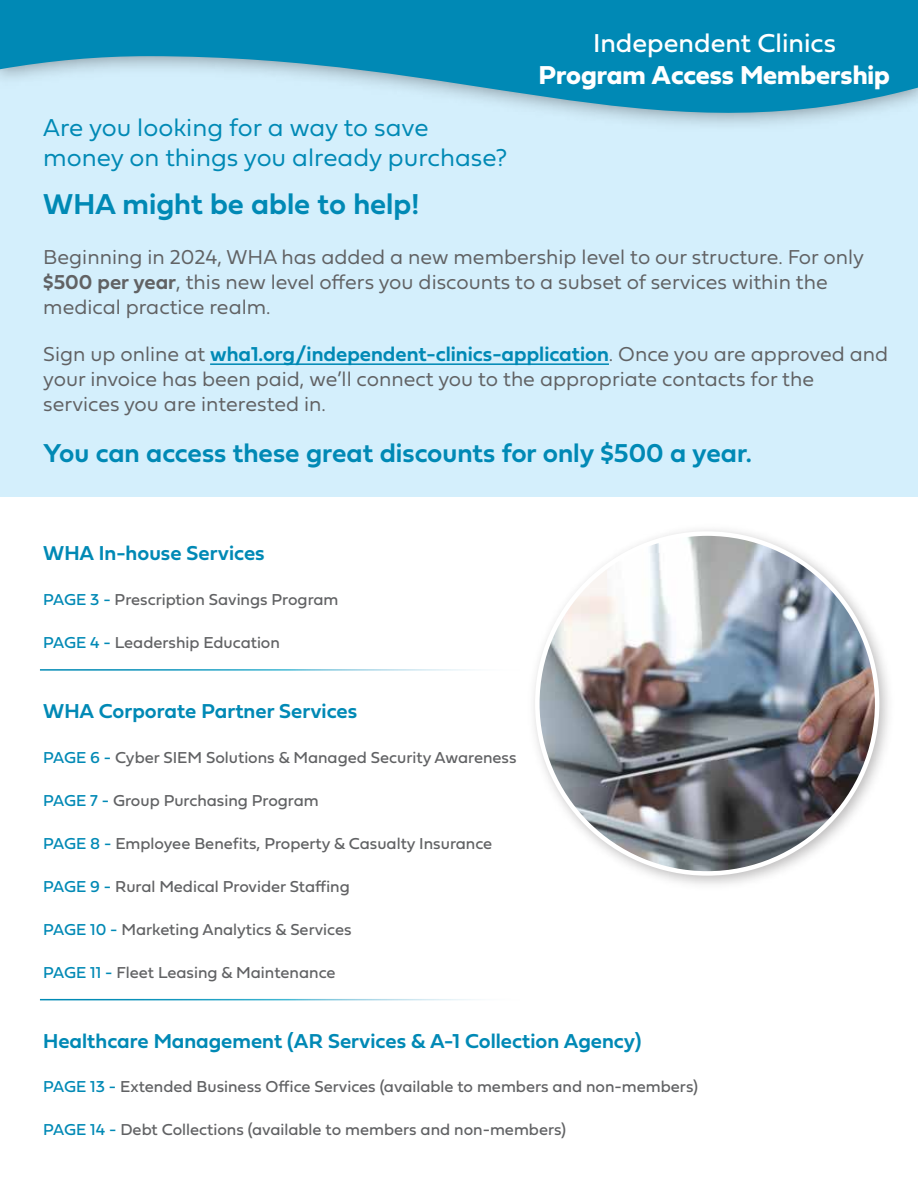
<style>
.page{position:relative;width:918px;height:1188px;background:#fff}
.page>*{position:absolute;margin:0;border:0;box-sizing:border-box;transform-origin:0 0}
.t1{font:30px "Fieldwork Geo Demibold";color:#0089b5}
.t2{font:27px "Fieldwork Geo Demibold";color:#0089b5}
.t3{font:27px "Fieldwork Geo Bold";color:#fff}
.t4{font:27px "Fieldwork Geo Regular";color:#fff}
.t5{font:25.5px/30.6px "Fieldwork Geo Light";color:#0089b5}
.t6{font:21px/25.2px "Fieldwork Geo Light";color:#616264}
.t7{font:21px "Fieldwork Geo Demibold";color:#0089b5}
.t8{font:16.5px "Fieldwork Geo Regular";color:#616264}
.s1{font-family:"Fieldwork Geo Demibold"}
.s2{font-family:"Fieldwork Geo Light";color:#616264}
.s3{color:#0089b5}
</style>
<div class="page">
<div style="left:0;top:0;width:918px;height:496px;background:#d4effc"></div>
<img style="left:533px;top:529px;width:355px;height:356px">
<img style="left:537px;top:534px;width:340px;height:339px;border-radius:170px">
<svg style="left:0;top:0;width:918px;height:125px;fill:#0089b5"></svg>
<hr style="left:210px;top:363px;width:399px;height:2px;background:#0089b5">
<h2 class="t4" style="left:593px;top:22px;width:244px">Independent Clinics</h2>
<h2 class="t3" style="left:539px;top:54px;width:353px">Program Access Membership</h2>
<h3 class="t5" style="left:43px;top:111px;width:466px">Are you looking for a way to save money on things you already purchase?</h3>
<h1 class="t1" style="left:43px;top:181px;width:378px">WHA might be able to help!</h1>
<p class="t6" style="left:43px;top:243px;width:822px">Beginning in 2024, WHA has added a new membership level to our structure. For only <span class="s1">$500 per year</span>, this new level offers you discounts to a subset of services within the medical practice realm.</p>
<p class="t7" style="left:43px;top:337px;width:846px"><span class="s2">Sign up online at</span> wha1.org/independent-clinics-application<span class="s2">. Once you are approved and</span></p>
<p class="t6" style="left:43px;top:365px;width:772px">your invoice has been paid, we’ll connect you to the appropriate contacts for the services you are interested in.</p>
<h2 class="t2" style="left:43px;top:432px;width:710px">You can access these great discounts for only $500 a year.</h2>
<p class="t7" style="left:43px;top:537px;width:223px">WHA In-house Services</p>
<p class="t8" style="left:43px;top:586px;width:297px"><span class="s3">PAGE 3 -</span> Prescription Savings Program</p>
<p class="t8" style="left:43px;top:629px;width:238px"><span class="s3">PAGE 4 -</span> Leadership Education</p>
<p class="t7" style="left:43px;top:694px;width:315px">WHA Corporate Partner Services</p>
<p class="t8" style="left:43px;top:744px;width:475px"><span class="s3">PAGE 6 -</span> Cyber SIEM Solutions &amp; Managed Security Awareness</p>
<p class="t8" style="left:43px;top:787px;width:277px"><span class="s3">PAGE 7 -</span> Group Purchasing Program</p>
<p class="t8" style="left:43px;top:830px;width:451px"><span class="s3">PAGE 8 -</span> Employee Benefits, Property &amp; Casualty Insurance</p>
<p class="t8" style="left:43px;top:873px;width:308px"><span class="s3">PAGE 9 -</span> Rural Medical Provider Staffing</p>
<p class="t8" style="left:43px;top:916px;width:310px"><span class="s3">PAGE 10 -</span> Marketing Analytics &amp; Services</p>
<p class="t8" style="left:43px;top:959px;width:294px"><span class="s3">PAGE 11 -</span> Fleet Leasing &amp; Maintenance</p>
<p class="t7" style="left:43px;top:1024px;width:600px">Healthcare Management (AR Services &amp; A-1 Collection Agency)</p>
<p class="t8" style="left:43px;top:1074px;width:656px"><span class="s3">PAGE 13 -</span> Extended Business Office Services (available to members and non-members)</p>
<p class="t8" style="left:43px;top:1117px;width:524px"><span class="s3">PAGE 14 -</span> Debt Collections (available to members and non-members)</p>
</div>
